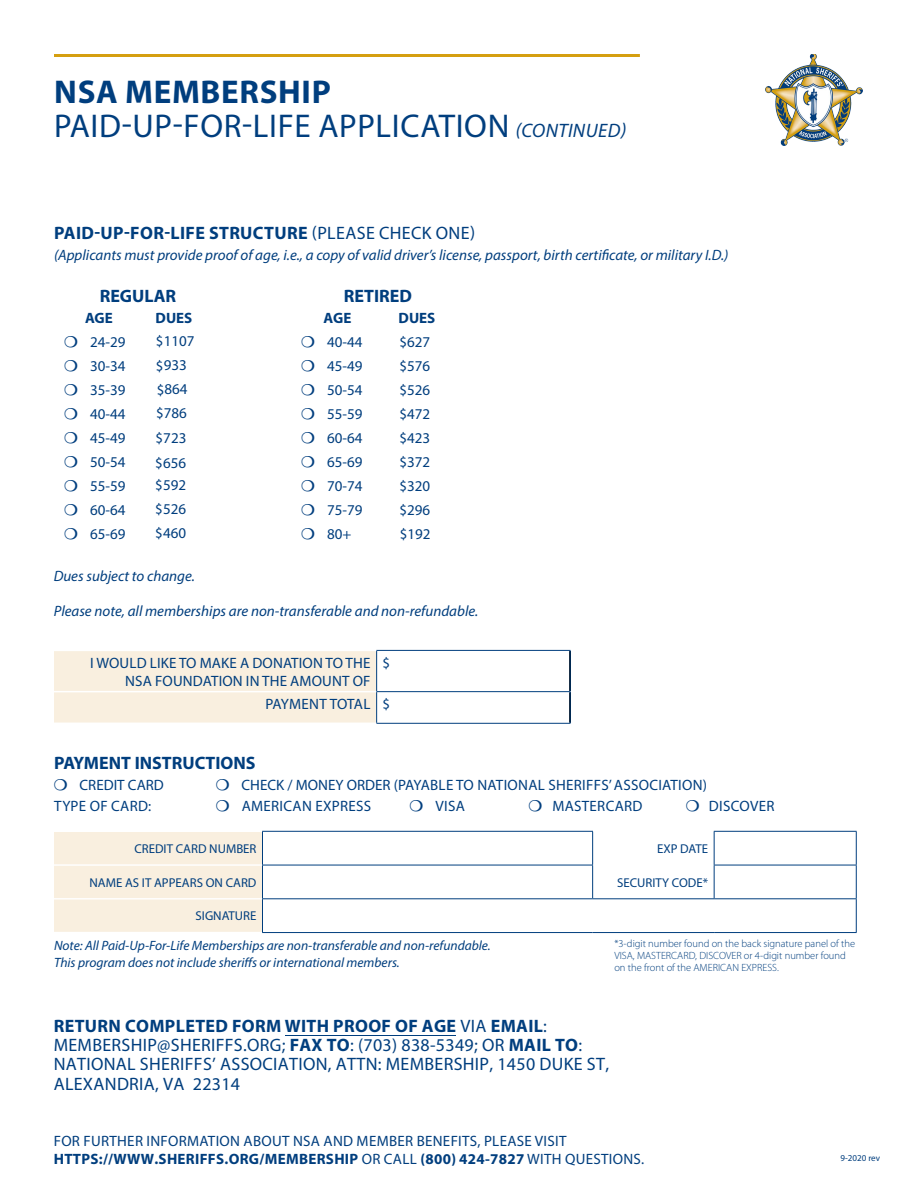
<style>
.page{position:relative;width:918px;height:1188px;background:#fff}
.page>*{position:absolute;margin:0;border:0;box-sizing:border-box;transform-origin:0 0}
.t1{font:33px/34.5px "Myriad Pro";letter-spacing:.02em;color:#003e7e}
.t2{font:18px/19.4px "Myriad Pro";letter-spacing:.015em;color:#003e7e}
.t3{font:700 18px "Myriad Pro";letter-spacing:.02em;color:#003e7e}
.t4{font:700 18px "Myriad Pro";color:#003e7e}
.t5{font:15px/24px "Myriad Pro";letter-spacing:.01em;color:#003e7e}
.t6{font:italic 15px "Myriad Pro";color:#003e7e}
.t7{font:700 15px "Myriad Pro";color:#003e7e}
.t8{font:italic 13.5px/16.5px "Myriad Pro";color:#003e7e}
.t9{font:12.9px "Myriad Pro";color:#003e7e}
.t10{font:300 10.5px/12px "Myriad Pro";color:#003e7e}
.t11{font:9px "Myriad Pro";color:#003e7e}
.s1{font-weight:700}
.s2{font-style:italic;font-size:19.5px}
.s3{font-weight:400}
</style>
<div class="page">
<div style="left:54px;top:651px;width:322px;height:72px;background:#f9efdf"></div>
<hr style="left:569px;top:651px;width:2px;height:40px;background:#000">
<hr style="left:569px;top:692px;width:2px;height:31px;background:#000">
<hr style="left:376px;top:650px;width:195px;height:1px;background:#003e7e">
<hr style="left:376px;top:651px;width:1px;height:40px;background:#003e7e">
<hr style="left:570px;top:651px;width:1px;height:40px;background:#003e7e">
<hr style="left:376px;top:691px;width:195px;height:1px;background:#003e7e">
<hr style="left:376px;top:692px;width:1px;height:31px;background:#003e7e">
<hr style="left:570px;top:692px;width:1px;height:31px;background:#003e7e">
<hr style="left:376px;top:723px;width:195px;height:1px;background:#003e7e">
<hr style="left:54px;top:691px;width:322px;height:1px;background:#fff">
<div style="left:54px;top:832px;width:208px;height:100px;background:#f9efdf"></div>
<hr style="left:54px;top:864px;width:208px;height:2px;background:#fff">
<hr style="left:54px;top:898px;width:208px;height:2px;background:#fff">
<hr style="left:262px;top:832px;width:1px;height:33px;background:#003e7e">
<hr style="left:262px;top:865px;width:1px;height:33px;background:#003e7e">
<hr style="left:262px;top:831px;width:331px;height:1px;background:#003e7e">
<hr style="left:262px;top:865px;width:331px;height:1px;background:#003e7e">
<hr style="left:592px;top:832px;width:1px;height:33px;background:#003e7e">
<hr style="left:592px;top:865px;width:1px;height:33px;background:#003e7e">
<hr style="left:714px;top:832px;width:1px;height:33px;background:#003e7e">
<hr style="left:714px;top:865px;width:1px;height:33px;background:#003e7e">
<hr style="left:714px;top:831px;width:143px;height:1px;background:#003e7e">
<hr style="left:714px;top:865px;width:143px;height:1px;background:#003e7e">
<hr style="left:856px;top:832px;width:1px;height:33px;background:#003e7e">
<hr style="left:856px;top:865px;width:1px;height:33px;background:#003e7e">
<hr style="left:262px;top:898px;width:331px;height:1px;background:#003e7e">
<hr style="left:593px;top:898px;width:121px;height:1px;background:#003e7e">
<hr style="left:714px;top:898px;width:143px;height:1px;background:#003e7e">
<hr style="left:262px;top:899px;width:1px;height:33px;background:#003e7e">
<hr style="left:262px;top:932px;width:331px;height:1px;background:#003e7e">
<hr style="left:593px;top:932px;width:121px;height:1px;background:#003e7e">
<hr style="left:714px;top:932px;width:143px;height:1px;background:#003e7e">
<hr style="left:856px;top:899px;width:1px;height:33px;background:#003e7e">
<hr style="left:285px;top:1035px;width:171px;height:1px;background:#003e7e">
<img style="left:765px;top:54px;width:98px;height:91px">
<hr style="left:54px;top:54px;width:586px;height:3px;background:#d59f10">
<h1 class="t1" style="left:54px;top:74px;width:573px"><span class="s1">NSA MEMBERSHIP<br></span>PAID-UP-FOR-LIFE APPLICATION <span class="s2">(CONTINUED)</span></h1>
<p class="t3" style="left:54px;top:221px;width:423px">PAID-UP-FOR-LIFE STRUCTURE <span class="s3">(PLEASE CHECK ONE)</span></p>
<p class="t6" style="left:54px;top:245px;width:676px">(Applicants must provide proof of age, i.e., a copy of valid driver’s license, passport, birth certificate, or military I.D.)</p>
<p class="t4" style="left:100px;top:284px;width:78px">REGULAR</p>
<p class="t4" style="left:344px;top:284px;width:70px">RETIRED</p>
<p class="t7" style="left:85px;top:308px;width:29px">AGE</p>
<p class="t7" style="left:156px;top:308px;width:38px">DUES</p>
<p class="t7" style="left:324px;top:308px;width:29px">AGE</p>
<p class="t7" style="left:399px;top:308px;width:38px">DUES</p>
<p class="t5" style="left:90px;top:329px;width:37px">24-29</p>
<p class="t5" style="left:327px;top:329px;width:37px">40-44</p>
<p class="t5" style="left:399px;top:329px;width:32px">$627</p>
<p class="t5" style="left:90px;top:353px;width:37px">30-34</p>
<p class="t5" style="left:327px;top:353px;width:37px">45-49</p>
<p class="t5" style="left:399px;top:353px;width:32px">$576</p>
<p class="t5" style="left:90px;top:377px;width:37px">35-39</p>
<p class="t5" style="left:327px;top:377px;width:37px">50-54</p>
<p class="t5" style="left:399px;top:377px;width:32px">$526</p>
<p class="t5" style="left:90px;top:401px;width:37px">40-44</p>
<p class="t5" style="left:327px;top:401px;width:37px">55-59</p>
<p class="t5" style="left:399px;top:401px;width:32px">$472</p>
<p class="t5" style="left:90px;top:425px;width:37px">45-49</p>
<p class="t5" style="left:327px;top:425px;width:37px">60-64</p>
<p class="t5" style="left:399px;top:425px;width:32px">$423</p>
<p class="t5" style="left:90px;top:449px;width:37px">50-54</p>
<p class="t5" style="left:327px;top:449px;width:37px">65-69</p>
<p class="t5" style="left:399px;top:449px;width:32px">$372</p>
<p class="t5" style="left:90px;top:473px;width:37px">55-59</p>
<p class="t5" style="left:327px;top:473px;width:37px">70-74</p>
<p class="t5" style="left:399px;top:473px;width:32px">$320</p>
<p class="t5" style="left:90px;top:497px;width:37px">60-64</p>
<p class="t5" style="left:327px;top:497px;width:37px">75-79</p>
<p class="t5" style="left:399px;top:497px;width:32px">$296</p>
<p class="t5" style="left:90px;top:521px;width:37px">65-69</p>
<p class="t5" style="left:327px;top:521px;width:26px">80+</p>
<p class="t5" style="left:400px;top:521px;width:32px">$192</p>
<p class="t6" style="left:54px;top:566px;width:143px">Dues subject to change.</p>
<p class="t6" style="left:54px;top:602px;width:426px">Please note, all memberships are non-transferable and non-refundable.</p>
<p class="t5" style="left:90px;top:653px;width:282px;line-height:18px;text-align:right">I WOULD LIKE TO MAKE A DONATION TO THE<br>NSA FOUNDATION IN THE AMOUNT OF</p>
<p class="t5" style="left:383px;top:650px;width:9px">$</p>
<p class="t5" style="left:266px;top:692px;width:126px">PAYMENT TOTAL $</p>
<p class="t5" style="left:155px;top:425px;width:33px;line-height:25.2px">$723 $656</p>
<p class="t5" style="left:155px;top:473px;width:32px;text-align:justify">$592 $526 $460</p>
<p class="t4" style="left:54px;top:751px;width:203px">PAYMENT INSTRUCTIONS</p>
<p class="t5" style="left:80px;top:773px;width:86px">CREDIT CARD</p>
<p class="t5" style="left:242px;top:773px;width:467px">CHECK / MONEY ORDER (PAYABLE TO NATIONAL SHERIFFS’ ASSOCIATION)</p>
<p class="t5" style="left:54px;top:794px;width:99px">TYPE OF CARD:</p>
<p class="t5" style="left:242px;top:794px;width:131px">AMERICAN EXPRESS</p>
<p class="t5" style="left:436px;top:794px;width:31px">VISA</p>
<p class="t5" style="left:553px;top:794px;width:92px">MASTERCARD</p>
<p class="t5" style="left:709px;top:794px;width:67px">DISCOVER</p>
<p class="t9" style="left:134px;top:841px;width:124px">CREDIT CARD NUMBER</p>
<p class="t9" style="left:657px;top:841px;width:53px">EXP DATE</p>
<p class="t9" style="left:90px;top:874px;width:168px">NAME AS IT APPEARS ON CARD</p>
<p class="t9" style="left:617px;top:874px;width:92px">SECURITY CODE*</p>
<p class="t9" style="left:196px;top:908px;width:62px">SIGNATURE</p>
<p class="t8" style="left:54px;top:937px;width:438px">Note: All Paid-Up-For-Life Memberships are non-transferable and non-refundable.<br>This program does not include sheriffs or international members.</p>
<p class="t10" style="left:614px;top:937px;width:242px">*3-digit number found on the back signature panel of the<br>VISA, MASTERCARD, DISCOVER or 4-digit number found on the front of the AMERICAN EXPRESS.</p>
<p class="t2" style="left:54px;top:1016px;width:557px"><span class="s1">RETURN COMPLETED FORM WITH PROOF OF AGE</span> VIA <span class="s1">EMAIL</span>:<br>MEMBERSHIP@SHERIFFS.ORG; <span class="s1">FAX TO</span>: (703) 838-5349; OR <span class="s1">MAIL TO</span>:<br>NATIONAL SHERIFFS’ ASSOCIATION, ATTN: MEMBERSHIP, 1450 DUKE ST, ALEXANDRIA, VA 22314</p>
<p class="t5" style="left:54px;top:1132px;width:592px;line-height:18.1px">FOR FURTHER INFORMATION ABOUT NSA AND MEMBER BENEFITS, PLEASE VISIT<br><span class="s1">HTTPS://WWW.SHERIFFS.ORG/MEMBERSHIP</span> OR CALL <span class="s1">(800) 424-7827</span> WITH QUESTIONS.</p>
<p class="t11" style="left:841px;top:1153px;width:41px">9-2020 rev</p>
</div>
